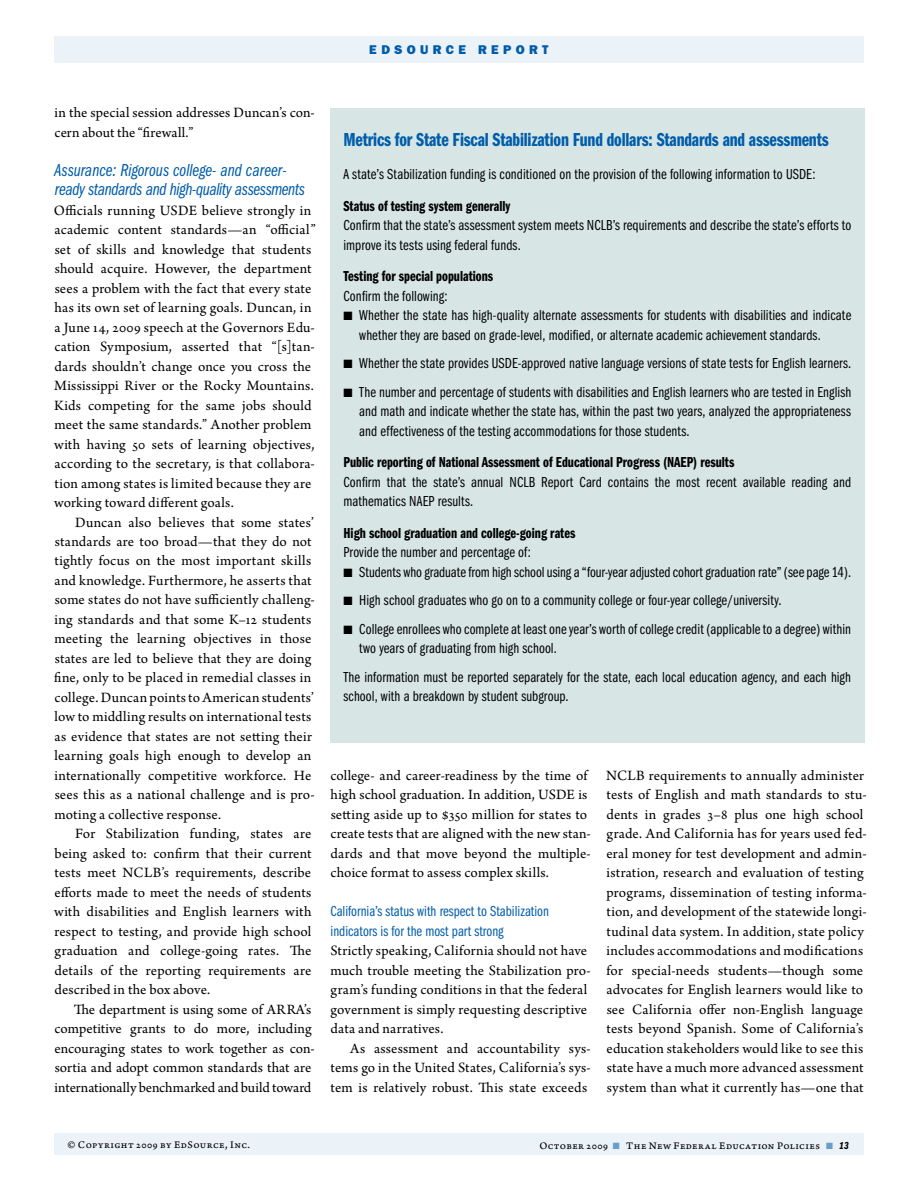
<style>
.page{position:relative;width:918px;height:1188px;background:#fff}
.page>*{position:absolute;margin:0;border:0;box-sizing:border-box;transform-origin:0 0}
.t1{font:19.5px "Franklin Gothic Demi Cmpr";letter-spacing:-.01em;color:#005daa}
.t2{font:18px/19.5px "Franklin Gothic Book Cmpr Ital";letter-spacing:-.02em;color:#005daa}
.t3{font:15px/19.5px "Arno Pro";letter-spacing:.01em;color:#000}
.t4{font:15px/19.5px "Franklin Gothic Book Cmpr";letter-spacing:.005em;color:#000}
.t5{font:15px "Franklin Gothic Demi Cmpr";color:#000}
.t6{font:15px/19.5px "Franklin Gothic Book Cmpr";color:#005daa}
.t7{font:800 12.75px "Franklin Gothic";letter-spacing:.34em;color:#005daa}
.t8{font:10.5px "Arno Pro Caption";letter-spacing:.04em;color:#000}
.s1{color:#669ecc}
.s2{font-family:"Franklin Gothic Demi Cmpr Ital"}
</style>
<div class="page">
<div style="left:54px;top:36px;width:810px;height:27px;background:#ebf2f8"></div>
<div style="left:54px;top:1134px;width:810px;height:21px;background:#ebf2f8"></div>
<div style="left:330px;top:108px;width:535px;height:634px;background:#d7e6e5"></div>
<p class="t7" style="left:369px;top:42px;width:76px">EDSOURCE</p>
<p class="t7" style="left:478px;top:42px;width:26px">R EPORT</p>
<p class="t3" style="left:55px;top:104px;width:262px">in the special session addresses Duncan’s con&shy;cern about the “firewall.”</p>
<p class="t2" style="left:54px;top:160px;width:252px">Assurance: Rigorous college- and career&shy;ready standards and high-quality assessments</p>
<p class="t3" style="left:54px;top:201px;width:263px">Officials running USDE believe strongly in academic content standards—an “official” set of skills and knowledge that students should acquire. However, the department sees a problem with the fact that every state has its own set of learning goals. Duncan, in a June 14, 2009 speech at the Governors Edu&shy;cation Symposium, asserted that “[s]tan&shy;dards shouldn’t change once you cross the Mississippi River or the Rocky Mountains.<br>Kids competing for the same jobs should meet the same standards.” Another problem with having 50 sets of learning objectives, according to the secretary, is that collabora&shy;tion among states is limited because they are working toward different goals.</p>
<p class="t3" style="left:54px;top:513px;width:262px;text-indent:21px">Duncan also believes that some states’ standards are too broad—that they do not tightly focus on the most important skills and knowledge. Furthermore, he asserts that some states do not have sufficiently challeng&shy;ing standards and that some K–12 students meeting the learning objectives in those states are led to believe that they are doing fine, only to be placed in remedial classes in college. Duncan points to American students’ low to middling results on international tests as evidence that states are not setting their learning goals high enough to develop an internationally competitive workforce. He sees this as a national challenge and is pro&shy;moting a collective response.</p>
<p class="t3" style="left:54px;top:825px;width:259px;text-align:justify;text-indent:21px">For Stabilization funding, states are being asked to: confirm that their current tests meet NCLB’s requirements, describe efforts made to meet the needs of students with disabilities and English learners with respect to testing, and provide high school graduation and college-going rates. The details of the reporting requirements are described in the box above.</p>
<p class="t3" style="left:55px;top:1001px;width:262px;text-indent:19px">The department is using some of ARRA’s competitive grants to do more, including encouraging states to work together as con&shy;sortia and adopt common standards that are internationally benchmarked and build toward</p>
<h1 class="t1" style="left:344px;top:129px;width:487px">Metrics for State Fiscal Stabilization Fund dollars: Standards and assessments</h1>
<p class="t4" style="left:344px;top:165px;width:474px">A state’s Stabilization funding is conditioned on the provision of the following information to USDE:</p>
<p class="t5" style="left:344px;top:197px;width:168px">Status of testing system generally</p>
<p class="t4" style="left:344px;top:216px;width:509px">Confi rm that the state’s assessment system meets NCLB’s requirements and describe the state’s efforts to improve its tests using federal funds.</p>
<p class="t5" style="left:344px;top:268px;width:151px">Testing for special populations</p>
<p class="t4" style="left:344px;top:286px;width:106px">Confi rm the following:</p>
<p class="t4" style="left:359px;top:306px;width:494px;text-indent:-16px">■ Whether the state has high-quality alternate assessments for students with disabilities and indicate whether they are based on grade-level, modified, or alternate academic achievement standards.</p>
<p class="t4" style="left:344px;top:354px;width:509px">■ Whether the state provides USDE-approved native language versions of state tests for English learners.</p>
<p class="t4" style="left:359px;top:382px;width:493px;text-align:justify;text-indent:-16px">■ The number and percentage of students with disabilities and English learners who are tested in English and math and indicate whether the state has, within the past two years, analyzed the appropriateness and effectiveness of the testing accommodations for those students.</p>
<p class="t5" style="left:343px;top:454px;width:392px">Public reporting of National Assessment of Educational Progress (NAEP) results</p>
<p class="t4" style="left:343px;top:472px;width:509px">Confi rm that the state’s annual NCLB Report Card contains the most recent available reading and mathematics NAEP results.</p>
<p class="t5" style="left:343px;top:524px;width:233px">High school graduation and college-going rates</p>
<p class="t4" style="left:343px;top:543px;width:189px">Provide the number and percentage of:</p>
<p class="t4" style="left:344px;top:562px;width:509px">■ Students who graduate from high school using a “four-year adjusted cohort graduation rate” (see page 14).</p>
<p class="t4" style="left:344px;top:591px;width:439px">■ High school graduates who go on to a community college or four-year college/university.</p>
<p class="t4" style="left:359px;top:619px;width:493px;text-indent:-16px">■ College enrollees who complete at least one year’s worth of college credit (applicable to a degree) within two years of graduating from high school.</p>
<p class="t4" style="left:343px;top:667px;width:509px">The information must be reported separately for the state, each local education agency, and each high school, with a breakdown by student subgroup.</p>
<p class="t3" style="left:331px;top:767px;width:262px">college- and career-readiness by the time of high school graduation. In addition, USDE is setting aside up to $350 million for states to create tests that are aligned with the new stan&shy;dards and that move beyond the multiple&shy;choice format to assess complex skills.</p>
<p class="t6" style="left:331px;top:902px;width:220px">California’s status with respect to Stabilization indicators is for the most part strong</p>
<p class="t3" style="left:330px;top:942px;width:262px">Strictly speaking, California should not have much trouble meeting the Stabilization pro&shy;gram’s funding conditions in that the federal government is simply requesting descriptive data and narratives.</p>
<p class="t3" style="left:331px;top:1040px;width:262px;text-align:justify;text-indent:20px">As assessment and accountability sys&shy;tems go in the United States, California’s sys&shy;tem is relatively robust. This state exceeds</p>
<p class="t3" style="left:606px;top:767px;width:262px">NCLB requirements to annually administer tests of English and math standards to stu&shy;dents in grades 3–8 plus one high school grade. And California has for years used fed&shy;eral money for test development and admin&shy;istration, research and evaluation of testing programs, dissemination of testing informa&shy;tion, and development of the statewide longi&shy;tudinal data system. In addition, state policy includes accommodations and modifications for special-needs students—though some advocates for English learners would like to see California offer non-English language tests beyond Spanish. Some of California’s education stakeholders would like to see this state have a much more advanced assessment system than what it currently has—one that</p>
<p class="t8" style="left:67px;top:1139px;width:184px">© Copyright 2009 by EdSource, Inc.</p>
<p class="t8" style="left:539px;top:1139px;width:311px">October 2009 <span class="s1">■</span> The New Federal Education Policies <span class="s1">■</span> <span class="s2">13</span></p>
</div>
